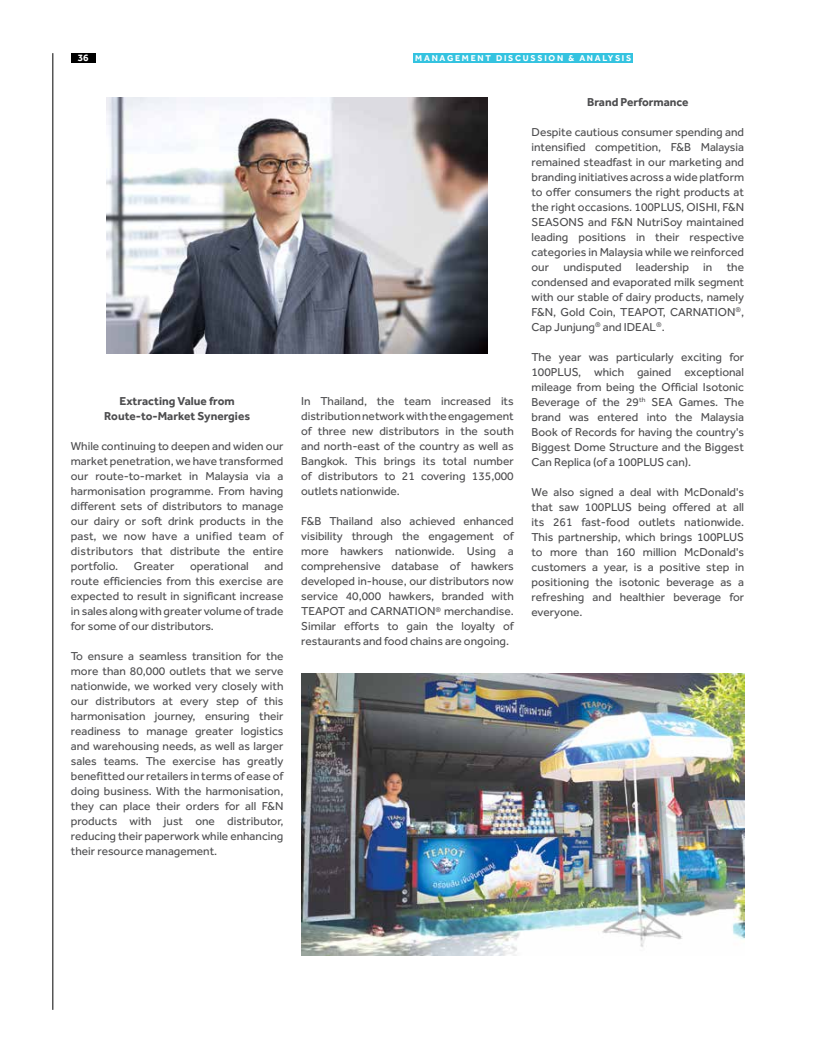
<style>
.page{position:relative;width:815px;height:1063px;background:#fff}
.page>*{position:absolute;margin:0;border:0;box-sizing:border-box;transform-origin:0 0}
.t1{font:11.88px/15px "Effra";color:#4d4d4f;text-align:justify}
.t2{font:700 11.88px/15px "Effra";color:#4d4d4f;text-align:center}
.t3{font:700 10px "Effra";color:#fff}
.t4{font:700 8.75px "Effra";letter-spacing:.2em;color:#fff}
</style>
<div class="page">
<hr style="left:53px;top:53px;width:1px;height:957px;background:#000">
<div style="left:71px;top:53px;width:24px;height:9px;background:#000"></div>
<div style="left:413px;top:53px;width:220px;height:10px;background:#34c3e0"></div>
<img style="left:106px;top:98px;width:381px;height:256px">
<img style="left:301px;top:673px;width:443px;height:282px">
<p class="t3" style="left:78px;top:52px;width:12px">36</p>
<p class="t4" style="left:415px;top:53px;width:218px">MANAGEMENT DISCUSSION &amp; ANALYSIS</p>
<p class="t2" style="left:104px;top:394px;width:147px">Extracting Value from<br>Route-to-Market Synergies</p>
<p class="t1" style="left:71px;top:439px;width:214px">While continuing to deepen and widen our market penetration, we have transformed our route-to-market in Malaysia via a harmonisation programme. From having different sets of distributors to manage our dairy or soft drink products in the past, we now have a unified team of distributors that distribute the entire portfolio.</p>
<p class="t1" style="left:134px;top:559px;width:42px">Greater</p>
<p class="t1" style="left:190px;top:559px;width:60px">operational</p>
<p class="t1" style="left:71px;top:559px;width:214px;text-indent:194px">and route efficiencies from this exercise are expected to result in significant increase in sales along with greater volume of trade for some of our distributors.</p>
<p class="t1" style="left:71px;top:649px;width:214px">To ensure a seamless transition for the more than 80,000 outlets that we serve nationwide, we worked very closely with our distributors at every step of this harmonisation journey, ensuring their readiness to manage greater logistics and warehousing needs, as well as larger sales teams. The exercise has greatly benefitted our retailers in terms of ease of doing business. With the harmonisation, they can place their orders for all F&amp;N products with just one distributor, reducing their paperwork while enhancing their resource management.</p>
<p class="t1" style="left:301px;top:394px;width:214px">In Thailand, the team increased its distribution network with the engagement of three new distributors in the south and north-east of the country as well as Bangkok. This brings its total number of distributors to 21 covering 135,000 outlets nationwide.</p>
<p class="t1" style="left:301px;top:514px;width:214px">F&amp;B Thailand also achieved enhanced visibility through the engagement of more hawkers nationwide. Using a comprehensive database of hawkers developed in-house, our distributors now service 40,000 hawkers, branded with TEAPOT and CARNATION<sup>®</sup> merchandise.<br>Similar efforts to gain the loyalty of restaurants and food chains are ongoing.</p>
<p class="t2" style="left:587px;top:94px;width:103px">Brand Performance</p>
<p class="t1" style="left:531px;top:124px;width:214px">Despite cautious consumer spending and intensified competition, F&amp;B Malaysia remained steadfast in our marketing and branding initiatives across a wide platform to offer consumers the right products at the right occasions. 100PLUS, OISHI, F&amp;N SEASONS and F&amp;N NutriSoy maintained leading positions in their respective categories in Malaysia while we reinforced our undisputed leadership in the condensed and evaporated milk segment with our stable of dairy products, namely F&amp;N, Gold Coin, TEAPOT, CARNATION<sup>®</sup>, Cap Junjung<sup>®</sup> and IDEAL<sup>®</sup>.</p>
<p class="t1" style="left:531px;top:349px;width:214px">The year was particularly exciting for 100PLUS, which gained exceptional mileage from being the Official Isotonic Beverage of the 29<sup>th</sup> SEA Games. The brand was entered into the Malaysia Book of Records for having the country's Biggest Dome Structure and the Biggest Can Replica (of a 100PLUS can).</p>
<p class="t1" style="left:531px;top:484px;width:214px">We also signed a deal with McDonald's that saw 100PLUS being offered at all its 261 fast-food outlets nationwide.<br>This partnership, which brings 100PLUS to more than 160 million McDonald's customers a year, is a positive step in positioning the isotonic beverage as a refreshing and healthier beverage for everyone.</p>
</div>
